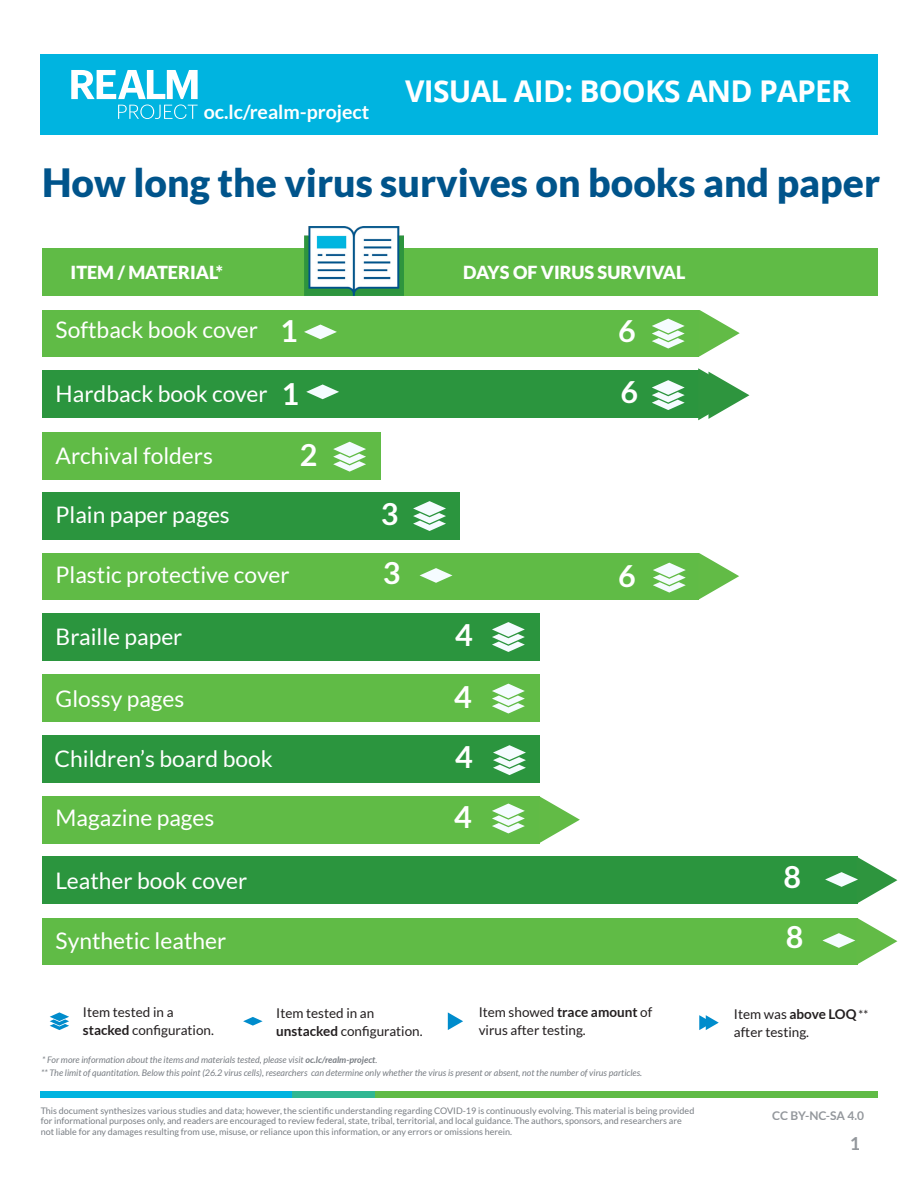
<style>
.page{position:relative;width:918px;height:1188px;background:#fff}
.page>*{position:absolute;margin:0;border:0;box-sizing:border-box;transform-origin:0 0}
.H1_Header{font:900 39px "Lato";color:#00548b}
.Body_Copy{font:700 30.45px "Lato";color:#fff}
.t1{font:700 30px "Open Sans";letter-spacing:-.025em;color:#fff}
.Body_Copy-2{font:22.8px "Lato";color:#fff}
.t2{font:700 19.5px "Lato";color:#fff}
.Secondary_Subhead{font:900 18px "Lato";color:#fff}
.t3{font:700 18px "Lato";color:#787d83}
.Body_Copy-3{font:13.5px/18px "Lato";color:#231f20}
.t4{font:700 12px "Lato";color:#787d83}
.Body_Copy-4{font:12px "Lato";color:#231f20}
.t5{font:9px/10.8px "Lato";color:#787d83}
.Footer_Citation{font:italic 9px "Lato";color:#787d83}
.s1{font-weight:700}
</style>
<div class="page">
<div style="left:40px;top:54px;width:838px;height:81px;background:#00b4e0"></div>
<svg style="left:71px;top:70px;width:127px;height:49px"></svg>
<div style="left:292px;top:1092px;width:586px;height:6px;background:#60bb46"></div>
<div style="left:40px;top:1092px;width:252px;height:6px;background:#00b4e0"></div>
<div style="left:292px;top:1092px;width:83px;height:6px;background:#30b792"></div>
<div style="left:42px;top:248px;width:836px;height:48px;background:#60bb46"></div>
<svg style="left:50px;top:1012px;width:19px;height:18px"></svg>
<svg style="left:243px;top:1017px;width:20px;height:9px"></svg>
<svg style="left:448px;top:1012px;width:15px;height:18px"></svg>
<div style="left:42px;top:371px;width:657px;height:47px;background:#2b953e"></div>
<div style="left:42px;top:310px;width:657px;height:46px;background:#60bb46"></div>
<div style="left:42px;top:432px;width:338px;height:48px;background:#60bb46"></div>
<div style="left:42px;top:614px;width:497px;height:47px;background:#2b953e"></div>
<div style="left:42px;top:675px;width:497px;height:47px;background:#60bb46"></div>
<div style="left:42px;top:736px;width:497px;height:47px;background:#2b953e"></div>
<div style="left:42px;top:796px;width:497px;height:47px;background:#60bb46"></div>
<div style="left:42px;top:492px;width:418px;height:48px;background:#2b953e"></div>
<div style="left:42px;top:553px;width:656px;height:46px;background:#60bb46"></div>
<div style="left:42px;top:918px;width:815px;height:47px;background:#60bb46"></div>
<div style="left:42px;top:857px;width:815px;height:47px;background:#2b953e"></div>
<svg style="left:699px;top:1015px;width:20px;height:15px"></svg>
<img style="left:305px;top:227px;width:99px;height:68px">
<svg style="left:699px;top:310px;width:41px;height:46px"></svg>
<svg style="left:698px;top:368px;width:51px;height:52px"></svg>
<svg style="left:698px;top:553px;width:41px;height:46px"></svg>
<svg style="left:539px;top:797px;width:41px;height:46px"></svg>
<svg style="left:652px;top:319px;width:33px;height:30px"></svg>
<svg style="left:652px;top:380px;width:33px;height:30px"></svg>
<svg style="left:333px;top:442px;width:33px;height:30px"></svg>
<svg style="left:413px;top:501px;width:33px;height:30px"></svg>
<svg style="left:653px;top:563px;width:33px;height:30px"></svg>
<svg style="left:492px;top:622px;width:33px;height:30px"></svg>
<svg style="left:492px;top:684px;width:33px;height:30px"></svg>
<svg style="left:493px;top:745px;width:33px;height:30px"></svg>
<svg style="left:492px;top:804px;width:33px;height:29px"></svg>
<svg style="left:825px;top:857px;width:72px;height:47px"></svg>
<svg style="left:822px;top:918px;width:75px;height:47px"></svg>
<svg style="left:304px;top:325px;width:33px;height:14px"></svg>
<svg style="left:306px;top:384px;width:33px;height:15px"></svg>
<svg style="left:420px;top:568px;width:32px;height:15px"></svg>
<h3 class="t2" style="left:204px;top:101px;width:167px">oc.lc/realm-project</h3>
<h3 class="t1" style="left:405px;top:70px;width:448px">VISUAL AID: BOOKS AND PAPER</h3>
<p class="H1_Header" style="left:42px;top:160px;width:839px">How long the virus survives on books and paper</p>
<p class="Secondary_Subhead" style="left:71px;top:262px;width:154px">ITEM / MATERIAL*</p>
<p class="Secondary_Subhead" style="left:463px;top:262px;width:224px">DAYS OF VIRUS SURVIVAL</p>
<p class="Body_Copy-2" style="left:56px;top:317px;width:204px">Softback book cover</p>
<p class="Body_Copy" style="left:280px;top:313px;width:19px">1</p>
<p class="Body_Copy-2" style="left:56px;top:381px;width:214px">Hardback book cover</p>
<p class="Body_Copy-2" style="left:56px;top:443px;width:159px">Archival folders</p>
<p class="Body_Copy" style="left:282px;top:376px;width:19px">1</p>
<p class="Body_Copy" style="left:300px;top:438px;width:19px">2</p>
<p class="Body_Copy-2" style="left:56px;top:502px;width:176px">Plain paper pages</p>
<p class="Body_Copy-2" style="left:56px;top:562px;width:235px">Plastic protective cover</p>
<p class="Body_Copy-2" style="left:56px;top:624px;width:128px">Braille paper</p>
<p class="Body_Copy-2" style="left:56px;top:686px;width:130px">Glossy pages</p>
<p class="Body_Copy-2" style="left:55px;top:746px;width:220px">Children’s board book</p>
<p class="Body_Copy-2" style="left:56px;top:805px;width:160px">Magazine pages</p>
<p class="Body_Copy-2" style="left:56px;top:868px;width:193px">Leather book cover</p>
<p class="Body_Copy-2" style="left:56px;top:928px;width:172px">Synthetic leather</p>
<p class="Body_Copy" style="left:618px;top:313px;width:19px">6</p>
<p class="Body_Copy" style="left:620px;top:374px;width:19px">6</p>
<p class="Body_Copy" style="left:381px;top:496px;width:19px">3</p>
<p class="Body_Copy" style="left:383px;top:555px;width:19px">3</p>
<p class="Body_Copy" style="left:618px;top:559px;width:19px">6</p>
<p class="Body_Copy" style="left:455px;top:617px;width:19px">4</p>
<p class="Body_Copy" style="left:454px;top:680px;width:19px">4</p>
<p class="Body_Copy" style="left:455px;top:739px;width:19px">4</p>
<p class="Body_Copy" style="left:454px;top:799px;width:19px">4</p>
<p class="Body_Copy-3" style="left:83px;top:1003px;width:132px">Item tested in a <span class="s1">stacked</span> configuration.</p>
<p class="Body_Copy-3" style="left:276px;top:1004px;width:148px">Item tested in an <span class="s1">unstacked</span> configuration.</p>
<p class="Body_Copy-3" style="left:479px;top:1003px;width:175px">Item showed <span class="s1">trace amount</span> of virus after testing.</p>
<p class="Footer_Citation" style="left:42px;top:1055px;width:337px">* For more information about the items and materials tested, please visit <span class="s1">oc.lc/realm-project</span>.</p>
<p class="Footer_Citation" style="left:41px;top:1067px;width:603px">** The limit of quantitation. Below this point (26.2 virus cells), researchers can determine only whether the virus is present or absent, not the number of virus particles.</p>
<p class="t5" style="left:41px;top:1105px;width:655px">This document synthesizes various studies and data; however, the scientific understanding regarding COVID-19 is continuously evolving. This material is being provided for informational purposes only, and readers are encouraged to review federal, state, tribal, territorial, and local guidance. The authors, sponsors, and researchers are not liable for any damages resulting from use, misuse, or reliance upon this information, or any errors or omissions herein.</p>
<p class="Body_Copy" style="left:784px;top:860px;width:19px">8</p>
<p class="Body_Copy" style="left:786px;top:919px;width:19px">8</p>
<p class="Body_Copy-3" style="left:734px;top:1005px;width:124px">Item was <span class="s1">above LOQ </span>after testing.</p>
<p class="Body_Copy-4" style="left:859px;top:1008px;width:11px">**</p>
<h3 class="t4" style="left:772px;top:1109px;width:93px">CC BY-NC-SA 4.0</h3>
<h3 class="t3" style="left:849px;top:1133px;width:12px">1</h3>
</div>
